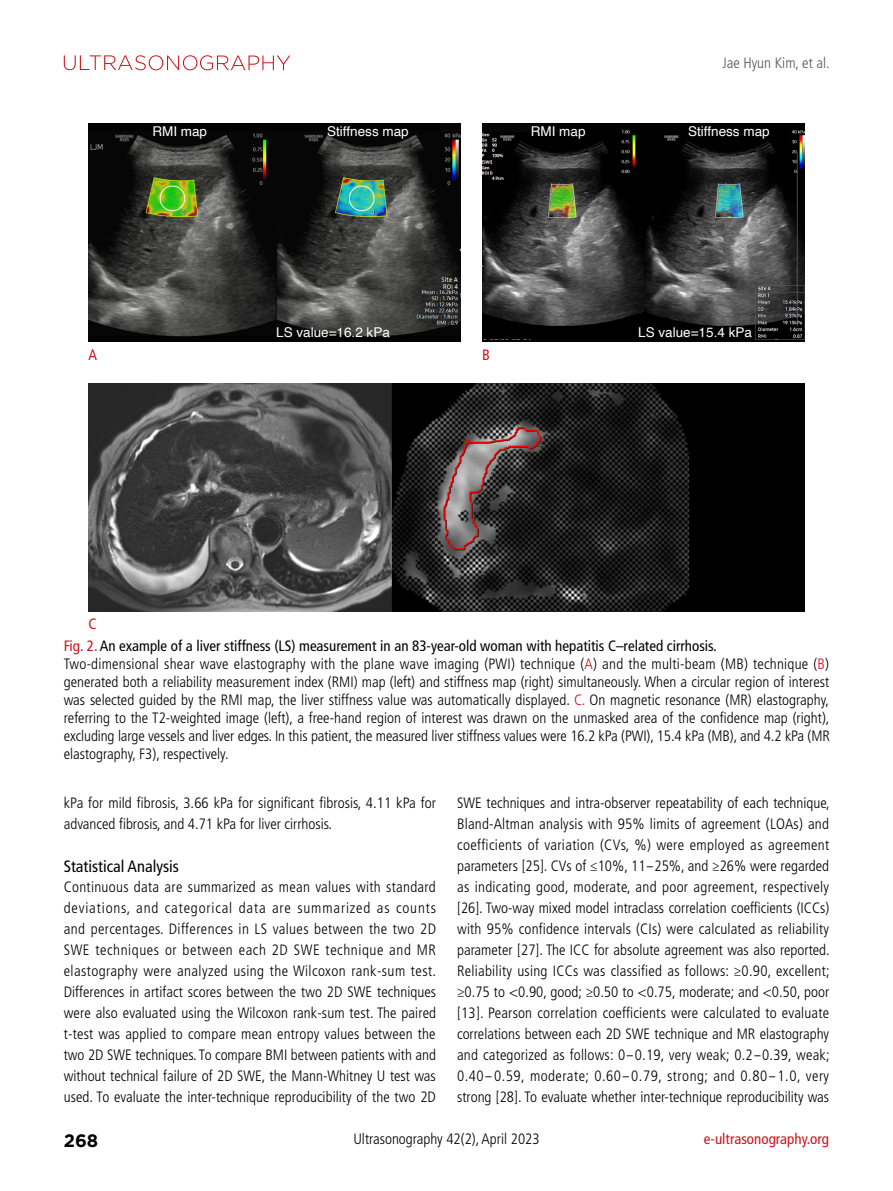
<style>
.page{position:relative;width:893px;height:1191px;background:#fff}
.page>*{position:absolute;margin:0;border:0;box-sizing:border-box;transform-origin:0 0}
.t1{font:700 18px "Gotham";color:#000}
.t2{font:condensed 16.5px "Frutiger LT Std";color:#000}
.t3{font:300 condensed 15px/21px "Frutiger LT Std";color:#000;text-align:justify}
.t4{font:condensed 15px "Frutiger LT Std";color:#d0121b}
.t5{font:300 condensed 15px "Frutiger LT Std";color:#595757}
.t6{font:13.5px "Helvetica";color:#fff}
.s1{font-weight:400;color:#d0121b}
.s2{font-weight:400}
.s3{color:#d0121b}
</style>
<div class="page">
<svg style="left:64px;top:55px;width:226px;height:15px"></svg>
<img style="left:89px;top:123px;width:372px;height:219px">
<img style="left:89px;top:383px;width:715px;height:228px">
<img style="left:482px;top:123px;width:322px;height:219px">
<p class="t6" style="left:152px;top:121px;width:56px">RMI map</p>
<p class="t6" style="left:327px;top:121px;width:83px">Stiffness map</p>
<p class="t5" style="left:722px;top:54px;width:109px">Jae Hyun Kim, et al.</p>
<p class="t6" style="left:531px;top:121px;width:56px">RMI map</p>
<p class="t6" style="left:688px;top:121px;width:83px">Stiffness map</p>
<p class="t4" style="left:89px;top:345px;width:10px">A</p>
<p class="t6" style="left:276px;top:321px;width:115px">LS value=16.2 kPa</p>
<p class="t4" style="left:482px;top:345px;width:9px">B</p>
<p class="t6" style="left:638px;top:321px;width:115px">LS value=15.4 kPa</p>
<p class="t4" style="left:89px;top:615px;width:10px">C</p>
<p class="t3" style="left:64px;top:636px;width:768px;line-height:18px;text-align:left"><span class="s1">Fig. 2.</span> <span class="s2">An example of a liver stiffness (LS) measurement in an 83-year-old woman with hepatitis C–related cirrhosis.<br></span>Two-dimensional shear wave elastography with the plane wave imaging (PWI) technique (<span class="s3">A</span>) and the multi-beam (MB) technique (<span class="s3">B</span>) generated both a reliability measurement index (RMI) map (left) and stiffness map (right) simultaneously. When a circular region of interest was selected guided by the RMI map, the liver stiffness value was automatically displayed. <span class="s3">C.</span> On magnetic resonance (MR) elastography, referring to the T2-weighted image (left), a free-hand region of interest was drawn on the unmasked area of the confidence map (right), excluding large vessels and liver edges. In this patient, the measured liver stiffness values were 16.2 kPa (PWI), 15.4 kPa (MB), and 4.2 kPa (MR elastography, F3), respectively.</p>
<p class="t3" style="left:64px;top:792px;width:374px">kPa for mild fibrosis, 3.66 kPa for significant fibrosis, 4.11 kPa for advanced fibrosis, and 4.71 kPa for liver cirrhosis.</p>
<p class="t2" style="left:64px;top:856px;width:117px">Statistical Analysis</p>
<p class="t3" style="left:64px;top:876px;width:374px">Continuous data are summarized as mean values with standard deviations, and categorical data are summarized as counts and percentages. Differences in LS values between the two 2D SWE techniques or between each 2D SWE technique and MR elastography were analyzed using the Wilcoxon rank-sum test.<br>Differences in artifact scores between the two 2D SWE techniques were also evaluated using the Wilcoxon rank-sum test. The paired t-test was applied to compare mean entropy values between the two 2D SWE techniques. To compare BMI between patients with and without technical failure of 2D SWE, the Mann-Whitney U test was used. To evaluate the inter-technique reproducibility of the two 2D</p>
<p class="t3" style="left:457px;top:792px;width:374px">SWE techniques and intra-observer repeatability of each technique, Bland-Altman analysis with 95% limits of agreement (LOAs) and coefficients of variation (CVs, %) were employed as agreement parameters [25]. CVs of ≤10%, 11-25%, and ≥26% were regarded as indicating good, moderate, and poor agreement, respectively [26]. Two-way mixed model intraclass correlation coefficients (ICCs) with 95% confidence intervals (CIs) were calculated as reliability parameter [27]. The ICC for absolute agreement was also reported.<br>Reliability using ICCs was classified as follows: ≥0.90, excellent; ≥0.75 to &lt;0.90, good; ≥0.50 to &lt;0.75, moderate; and &lt;0.50, poor [13]. Pearson correlation coefficients were calculated to evaluate correlations between each 2D SWE technique and MR elastography and categorized as follows: 0-0.19, very weak; 0.2-0.39, weak; 0.40-0.59, moderate; 0.60-0.79, strong; and 0.80-1.0, very strong [28]. To evaluate whether inter-technique reproducibility was</p>
<p class="t1" style="left:64px;top:1130px;width:36px">268</p>
<p class="t3" style="left:353px;top:1128px;width:188px">Ultrasonography 42(2), April 2023</p>
<p class="t4" style="left:704px;top:1130px;width:127px">e-ultrasonography.org</p>
</div>
